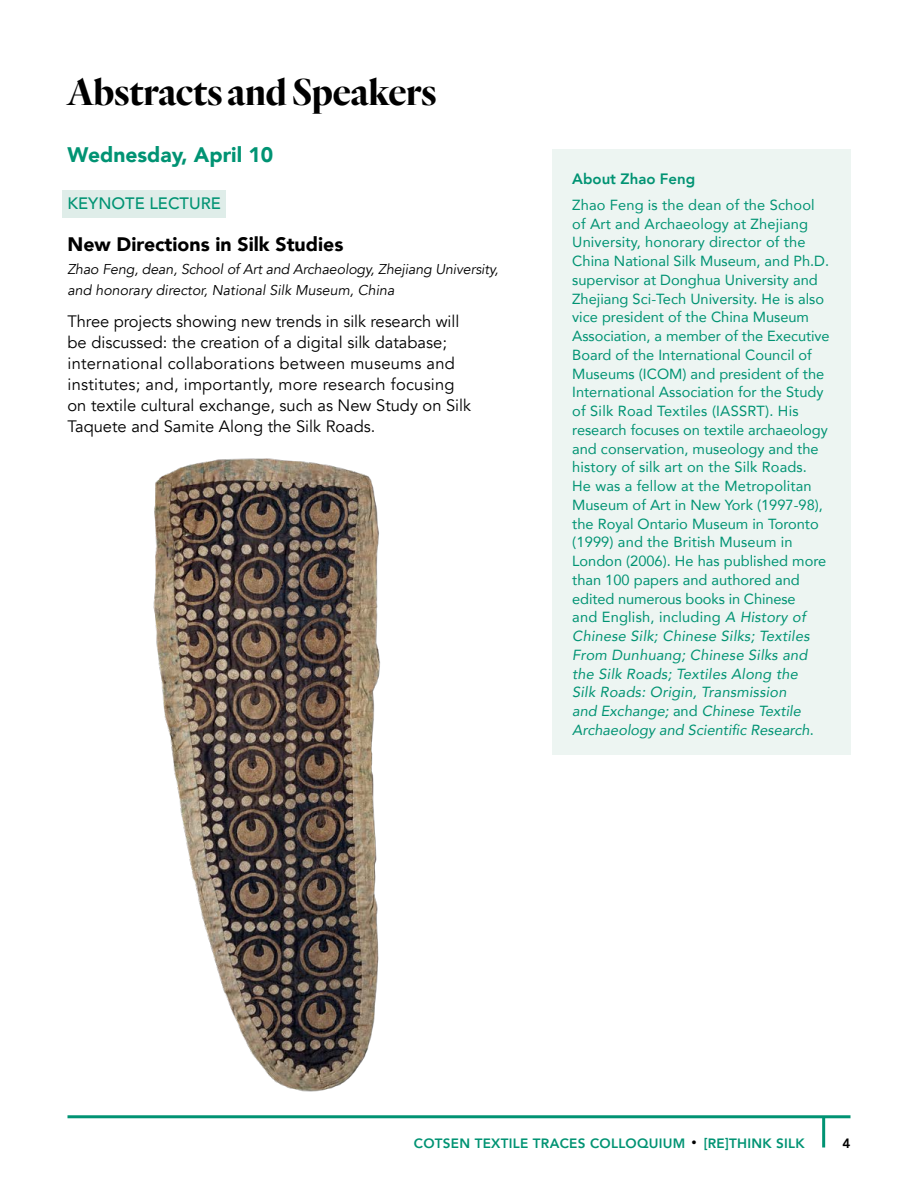
<style>
.page{position:relative;width:918px;height:1188px;background:#fff}
.page>*{position:absolute;margin:0;border:0;box-sizing:border-box;transform-origin:0 0}
.t1{font:700 39px "Quarto";letter-spacing:-.005em;color:#000}
.t2{font:900 21px "Avenir";color:#009373}
.t3{font:900 19.5px "Avenir";color:#000}
.t4{font:16.5px/21px "Avenir";color:#000}
.t5{font:500 16.5px "Avenir";color:#009373}
.t6{font:800 15px "Avenir";color:#009373}
.t7{font:14.7px/18.8px "Avenir";color:#009373}
.t8{font:italic 14.25px/21px "Avenir";letter-spacing:-.01em;color:#000}
.t9{font:800 13.5px "Avenir";letter-spacing:.02em;color:#009373}
.t10{font:800 13.5px "Avenir";color:#000}
.s1{font-style:italic}
.s2{font-weight:300;font-size:10.5px;color:#000}
</style>
<div class="page">
<div style="left:63px;top:190px;width:163px;height:27px;background:#dfede9"></div>
<div style="left:552px;top:149px;width:298px;height:606px;background:#edf5f2"></div>
<img style="left:153px;top:458px;width:227px;height:634px">
<hr style="left:822px;top:1117px;width:3px;height:31px;background:#009373">
<hr style="left:68px;top:1115px;width:782px;height:3px;background:#009373">
<h1 class="t1" style="left:68px;top:66px;width:371px">Abstracts and Speakers</h1>
<h2 class="t2" style="left:68px;top:136px;width:207px">Wednesday, April 10</h2>
<p class="t5" style="left:68px;top:189px;width:155px">KEYNOTE LECTURE</p>
<h3 class="t3" style="left:68px;top:227px;width:277px">New Directions in Silk Studies</h3>
<p class="t8" style="left:68px;top:259px;width:433px">Zhao Feng, dean, School of Art and Archaeology, Zhejiang University, and honorary director, National Silk Museum, China</p>
<p class="t4" style="left:68px;top:311px;width:405px">Three projects showing new trends in silk research will be discussed: the creation of a digital silk database; international collaborations between museums and institutes; and, importantly, more research focusing on textile cultural exchange, such as New Study on Silk Taquete and Samite Along the Silk Roads.</p>
<p class="t6" style="left:572px;top:167px;width:125px">About Zhao Feng</p>
<p class="t7" style="left:572px;top:195px;width:259px">Zhao Feng is the dean of the School of Art and Archaeology at Zhejiang University, honorary director of the China National Silk Museum, and Ph.D. supervisor at Donghua University and Zhejiang Sci-Tech University. He is also vice president of the China Museum Association, a member of the Executive Board of the International Council of Museums (ICOM) and president of the International Association for the Study of Silk Road Textiles (IASSRT). His research focuses on textile archaeology and conservation, museology and the history of silk art on the Silk Roads.<br>He was a fellow at the Metropolitan Museum of Art in New York (1997-98), the Royal Ontario Museum in Toronto (1999) and the British Museum in London (2006). He has published more than 100 papers and authored and edited numerous books in Chinese<br>and English, including <span class="s1">A History of Chinese Silk; Chinese Silks; Textiles From Dunhuang; Chinese Silks and the Silk Roads; Textiles Along the<br>Silk Roads: Origin, Transmission<br>and Exchange;</span> and <span class="s1">Chinese Textile Archaeology and Scientific Research</span>.</p>
<p class="t9" style="left:414px;top:1132px;width:392px">COTSEN TEXTILE TRACES COLLOQUIUM <span class="s2">•</span> [RE]THINK SILK</p>
<p class="t10" style="left:843px;top:1132px;width:9px">4</p>
</div>
